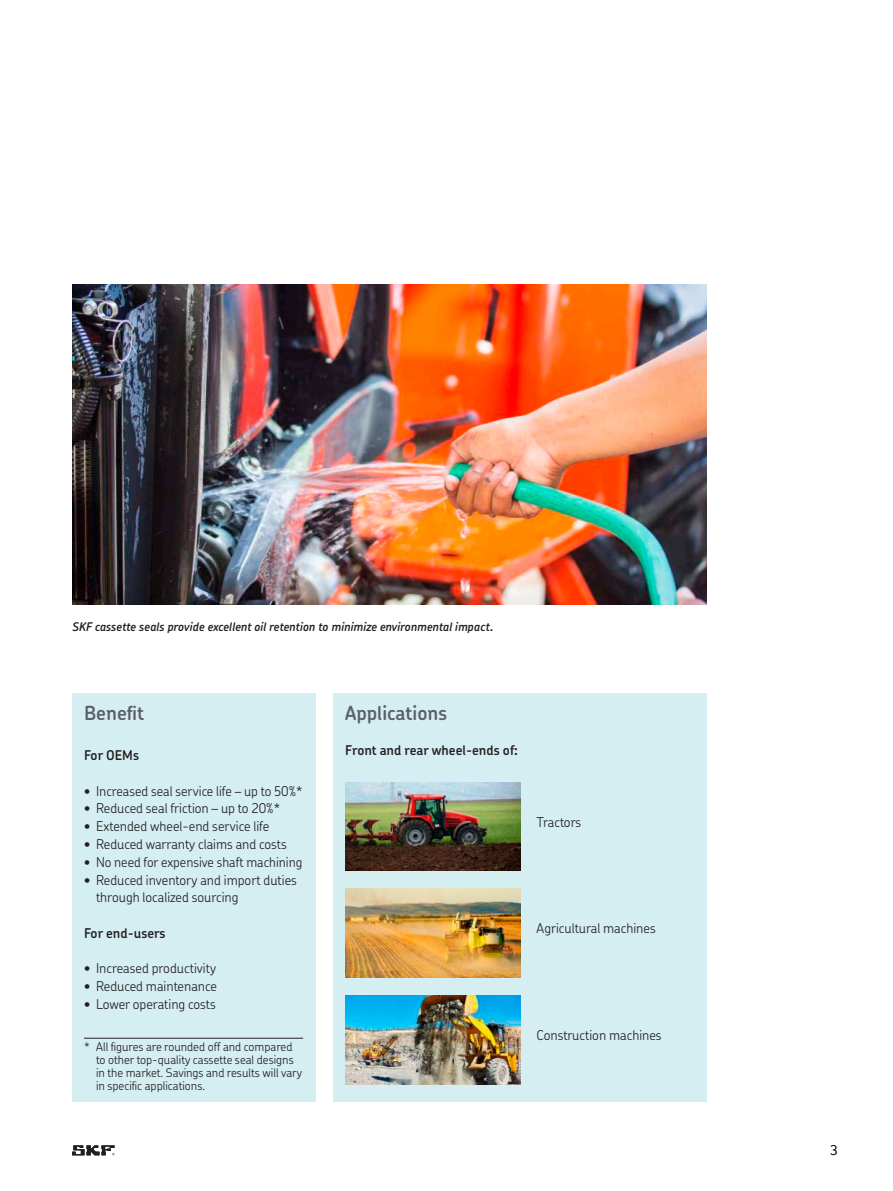
<style>
.page{position:relative;width:893px;height:1191px;background:#fff}
.page>*{position:absolute;margin:0;border:0;box-sizing:border-box;transform-origin:0 0}
.t1{font:600 19.5px "SKF Chevin OT";color:#5c5f64}
.t2{font:300 13.5px/17.9px "SKF Chevin OT";color:#231f20}
.t3{font:600 13.5px "SKF Chevin OT";color:#231f20}
.t4{font:300 12px/13px "SKF Chevin OT";color:#231f20}
.t5{font:italic 600 12px "SKF Chevin OT";color:#231f20}
</style>
<div class="page">
<img style="left:72px;top:284px;width:634px;height:320px">
<div style="left:333px;top:693px;width:373px;height:409px;background:#d5eef1"></div>
<img style="left:345px;top:782px;width:175px;height:89px">
<img style="left:345px;top:889px;width:175px;height:89px">
<img style="left:345px;top:995px;width:175px;height:89px">
<div style="left:72px;top:693px;width:243px;height:409px;background:#d5eef1"></div>
<hr style="left:84px;top:1038px;width:219px;height:1px;background:#231f20">
<svg style="left:72px;top:1145px;width:43px;height:10px"></svg>
<p class="t5" style="left:72px;top:622px;width:423px">SKF cassette seals provide excellent oil retention to minimize environmental impact.</p>
<h1 class="t1" style="left:84px;top:704px;width:62px">Benefit</h1>
<p class="t3" style="left:84px;top:749px;width:57px">For OEMs</p>
<p class="t2" style="left:84px;top:783px;width:220px">• Increased seal service life – up to 50%*</p>
<p class="t2" style="left:84px;top:800px;width:198px">• Reduced seal friction – up to 20%*</p>
<p class="t2" style="left:84px;top:818px;width:187px">• Extended wheel-end service life</p>
<p class="t2" style="left:84px;top:836px;width:204px">• Reduced warranty claims and costs</p>
<p class="t2" style="left:84px;top:854px;width:220px">• No need for expensive shaft machining</p>
<p class="t2" style="left:96px;top:871px;width:202px;text-indent:-12px">• Reduced inventory and import duties through localized sourcing</p>
<p class="t3" style="left:84px;top:927px;width:83px">For end-users</p>
<p class="t2" style="left:84px;top:960px;width:133px">• Increased productivity</p>
<p class="t2" style="left:84px;top:978px;width:134px">• Reduced maintenance</p>
<p class="t2" style="left:84px;top:996px;width:133px">• Lower operating costs</p>
<p class="t4" style="left:96px;top:1041px;width:208px;text-indent:-12px">* All figures are rounded off and compared to other top-quality cassette seal designs in the market. Savings and results will vary in specific applications.</p>
<h1 class="t1" style="left:345px;top:704px;width:104px">Applications</h1>
<p class="t3" style="left:345px;top:744px;width:174px">Front and rear wheel-ends of:</p>
<p class="t2" style="left:536px;top:813px;width:46px">Tractors</p>
<p class="t2" style="left:536px;top:920px;width:121px">Agricultural machines</p>
<p class="t2" style="left:536px;top:1027px;width:126px">Construction machines</p>
<p class="t2" style="left:830px;top:1142px;width:9px">3</p>
</div>
